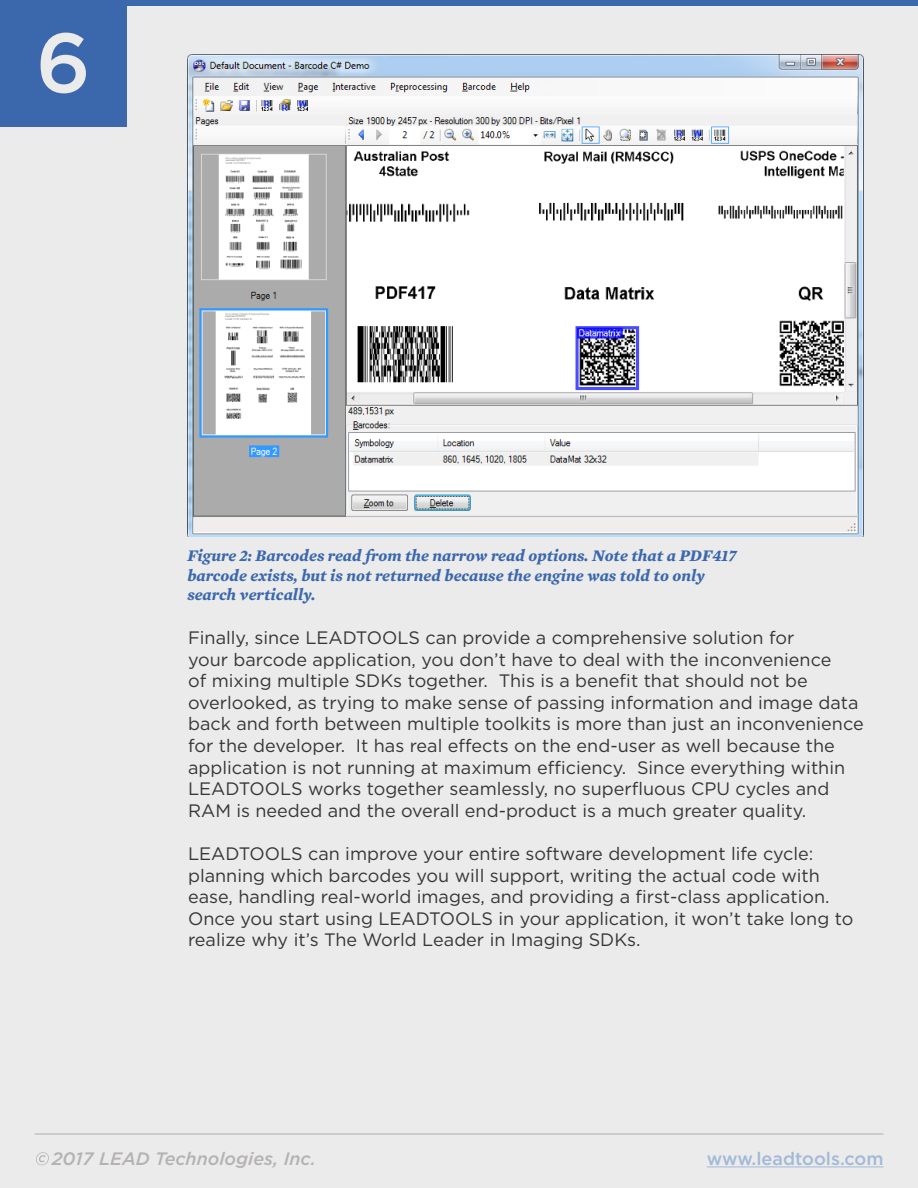
<style>
.page{position:relative;width:918px;height:1188px;background:#ebebeb}
.page>*{position:absolute;margin:0;border:0;box-sizing:border-box;transform-origin:0 0}
.t1{font:500 84px "Gotham";color:#ebebeb}
.t2{font:18px/21.6px "Gotham";color:#373636}
.t3{font:italic 500 18px "Gotham";color:#b5b2b2}
.t4{font:500 18px "Gotham";color:#a3b9d7}
.t5{font:italic 700 16.5px/19.8px "Mercury Text G1";color:#3b68ad}
</style>
<div class="page">
<img style="left:187px;top:54px;width:676px;height:482px">
<div style="left:0;top:0;width:127px;height:127px;background:#3b68ad"></div>
<div style="left:121px;top:0;width:797px;height:5px;background:#3869ad"></div>
<hr style="left:707px;top:1166px;width:176px;height:1px;background:#a3b9d7">
<svg style="left:36px;top:1152px;width:13px;height:13px"></svg>
<hr style="left:35px;top:1133px;width:848px;height:2px;background:#b5b5b5">
<h1 class="t1" style="left:36px;top:8px;width:57px">6</h1>
<p class="t5" style="left:187px;top:545px;width:551px">Figure 2: Barcodes read from the narrow read options. Note that a PDF417 barcode exists, but is not returned because the engine was told to only search vertically.</p>
<p class="t2" style="left:188px;top:627px;width:677px">Finally, since LEADTOOLS can provide a comprehensive solution for<br>your barcode application, you don’t have to deal with the inconvenience<br>of mixing multiple SDKs together. This is a benefit that should not be overlooked, as trying to make sense of passing information and image data back and forth between multiple toolkits is more than just an inconvenience for the developer. It has real effects on the end-user as well because the application is not running at maximum efficiency. Since everything within LEADTOOLS works together seamlessly, no superfluous CPU cycles and RAM is needed and the overall end-product is a much greater quality.</p>
<p class="t2" style="left:188px;top:843px;width:667px">LEADTOOLS can improve your entire software development life cycle: planning which barcodes you will support, writing the actual code with ease, handling real-world images, and providing a first-class application.<br>Once you start using LEADTOOLS in your application, it won’t take long to realize why it’s The World Leader in Imaging SDKs.</p>
<p class="t3" style="left:52px;top:1147px;width:266px">2017 LEAD Technologies, Inc.</p>
<p class="t4" style="left:707px;top:1147px;width:178px">www.leadtools.com</p>
</div>
